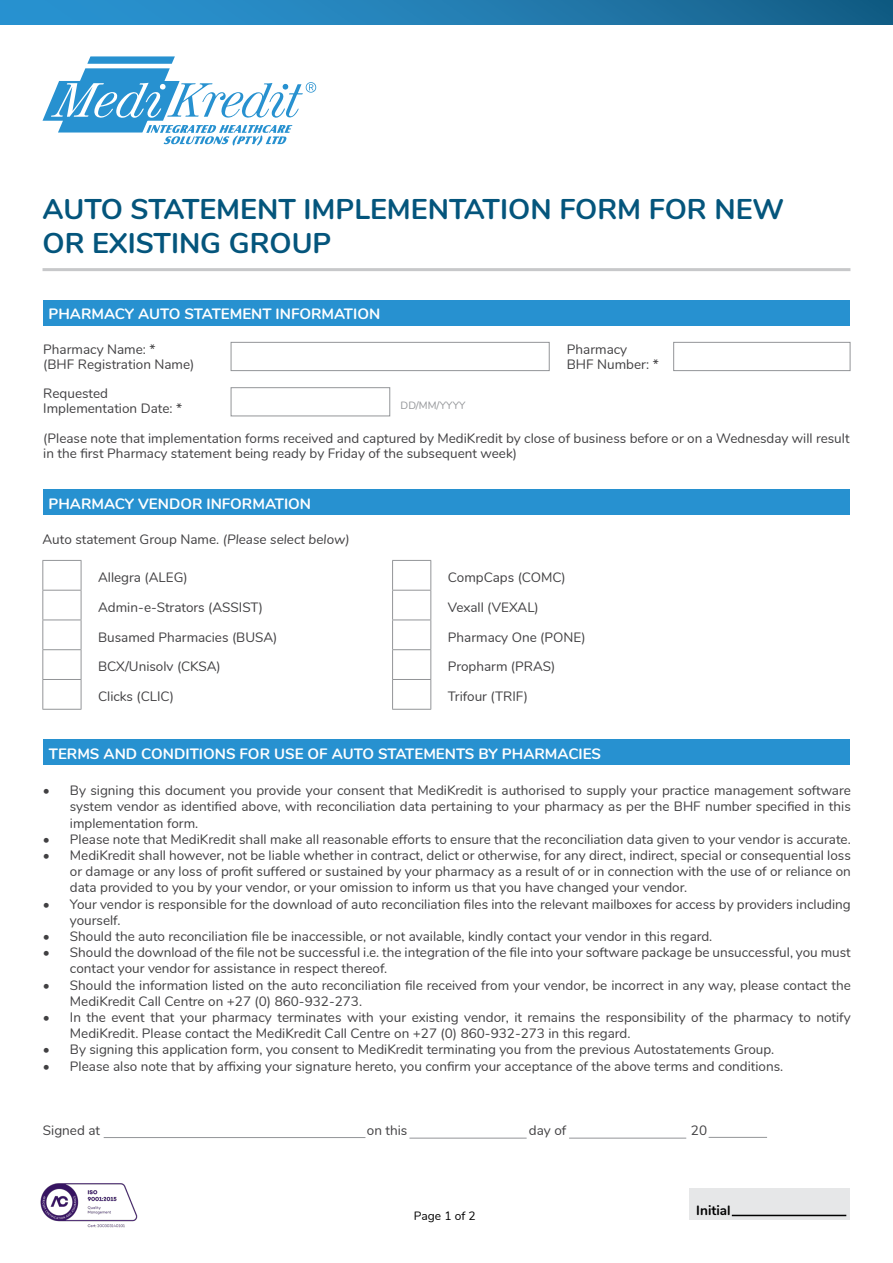
<style>
.page{position:relative;width:893px;height:1263px;background:#fff}
.page>*{position:absolute;margin:0;border:0;box-sizing:border-box;transform-origin:0 0}
.t1{font:700 28.5px/34.5px "Nunito";color:#04557c}
.t2{font:700 15px "Nunito";color:#fff}
.t3{font:13.5px/16.2px "Nunito";color:#414042}
.t4{font:700 13.5px "Nunito";color:#000}
.t5{font:12px "Nunito";color:#000}
.t6{font:10.5px "Nunito";letter-spacing:.005em;color:#939598}
.s1{font-style:italic}
</style>
<div class="page">
<div style="left:43px;top:300px;width:807px;height:26px;background:#2791d0"></div>
<div style="left:43px;top:490px;width:807px;height:25px;background:#2791d0"></div>
<hr style="left:43px;top:268px;width:807px;height:3px;background:#c7c8ca">
<svg style="left:43px;top:56px;width:273px;height:90px"></svg>
<div style="left:689px;top:1188px;width:161px;height:32px;background:#e6e7e8"></div>
<div style="left:231px;top:342px;width:319px;height:29px;border:1px solid #939598"></div>
<div style="left:231px;top:387px;width:159px;height:29px;border:1px solid #939598"></div>
<div style="left:673px;top:342px;width:177px;height:29px;border:1px solid #939598"></div>
<div style="left:0;top:0;width:893px;height:24px;background:linear-gradient(to right,#2d99d9,#176089)"></div>
<hr style="left:42px;top:560px;width:39px;height:1px;background:#939598">
<svg style="left:42px;top:561px;width:1px;height:29px"></svg>
<svg style="left:81px;top:561px;width:1px;height:29px"></svg>
<hr style="left:392px;top:560px;width:39px;height:1px;background:#939598">
<svg style="left:392px;top:561px;width:1px;height:29px"></svg>
<svg style="left:430px;top:561px;width:1px;height:29px"></svg>
<hr style="left:42px;top:590px;width:39px;height:1px;background:#939598">
<hr style="left:42px;top:590px;width:1px;height:30px;background:#939598">
<hr style="left:81px;top:590px;width:1px;height:30px;background:#939598">
<hr style="left:392px;top:590px;width:39px;height:1px;background:#939598">
<hr style="left:392px;top:590px;width:1px;height:30px;background:#939598">
<hr style="left:430px;top:590px;width:1px;height:30px;background:#939598">
<hr style="left:42px;top:620px;width:39px;height:1px;background:#939598">
<hr style="left:392px;top:620px;width:39px;height:1px;background:#939598">
<hr style="left:42px;top:649px;width:39px;height:1px;background:#939598">
<hr style="left:392px;top:649px;width:39px;height:1px;background:#939598">
<hr style="left:42px;top:679px;width:39px;height:1px;background:#939598">
<svg style="left:42px;top:620px;width:1px;height:89px"></svg>
<svg style="left:81px;top:620px;width:1px;height:89px"></svg>
<svg style="left:392px;top:620px;width:1px;height:89px"></svg>
<svg style="left:430px;top:620px;width:1px;height:89px"></svg>
<hr style="left:42px;top:709px;width:39px;height:1px;background:#939598">
<hr style="left:392px;top:679px;width:39px;height:1px;background:#939598">
<hr style="left:392px;top:709px;width:39px;height:1px;background:#939598">
<div style="left:44px;top:739px;width:806px;height:26px;background:#2791d0"></div>
<hr style="left:104px;top:1137px;width:261px;height:1px;background:#939598">
<hr style="left:409px;top:1138px;width:118px;height:1px;background:#939598">
<hr style="left:569px;top:1138px;width:117px;height:1px;background:#939598">
<hr style="left:709px;top:1137px;width:58px;height:1px;background:#939598">
<img style="left:40px;top:1183px;width:98px;height:45px">
<hr style="left:732px;top:1215px;width:114px;height:1px;background:#000">
<h1 class="t1" style="left:43px;top:190px;width:743px">AUTO STATEMENT IMPLEMENTATION FORM FOR NEW<br>OR EXISTING GROUP</h1>
<p class="t2" style="left:49px;top:303px;width:333px">PHARMACY AUTO STATEMENT INFORMATION</p>
<p class="t3" style="left:43px;top:341px;width:153px;line-height:15px">Pharmacy Name: *<br>(BHF Registration Name)</p>
<p class="t3" style="left:43px;top:385px;width:140px;line-height:15px">Requested<br>Implementation Date: *</p>
<p class="t3" style="left:43px;top:430px;width:808px;line-height:15px">(Please note that implementation forms received and captured by MediKredit by close of business before or on a Wednesday will result in the first Pharmacy statement being ready by Friday of the subsequent week)</p>
<p class="t3" style="left:567px;top:341px;width:93px;line-height:15px">Pharmacy<br>BHF Number: *</p>
<p class="t6" style="left:401px;top:397px;width:66px">DD/MM/YYYY</p>
<p class="t2" style="left:49px;top:492px;width:264px">PHARMACY VENDOR INFORMATION</p>
<p class="t3" style="left:42px;top:530px;width:309px">Auto statement Group Name. <span class="s1">(Please select below)</span></p>
<p class="t3" style="left:98px;top:569px;width:91px">Allegra (ALEG)</p>
<p class="t3" style="left:448px;top:569px;width:119px">CompCaps (COMC)</p>
<p class="t3" style="left:98px;top:598px;width:167px">Admin-e-Strators (ASSIST)</p>
<p class="t3" style="left:448px;top:598px;width:93px">Vexall (VEXAL)</p>
<p class="t3" style="left:98px;top:628px;width:181px">Busamed Pharmacies (BUSA)</p>
<p class="t3" style="left:448px;top:628px;width:139px">Pharmacy One (PONE)</p>
<p class="t3" style="left:98px;top:658px;width:124px">BCX/Unisolv (CKSA)</p>
<p class="t3" style="left:448px;top:658px;width:109px">Propharm (PRAS)</p>
<p class="t3" style="left:98px;top:688px;width:77px">Clicks (CLIC)</p>
<p class="t3" style="left:448px;top:688px;width:82px">Trifour (TRIF)</p>
<p class="t2" style="left:49px;top:742px;width:554px">TERMS AND CONDITIONS FOR USE OF AUTO STATEMENTS BY PHARMACIES</p>
<p class="t3" style="left:70px;top:782px;width:782px;text-align:justify;text-indent:-27px">• By signing this document you provide your consent that MediKredit is authorised to supply your practice management software system vendor as identified above, with reconciliation data pertaining to your pharmacy as per the BHF number specified in this implementation form.</p>
<p class="t3" style="left:43px;top:830px;width:809px">• Please note that MediKredit shall make all reasonable efforts to ensure that the reconciliation data given to your vendor is accurate.</p>
<p class="t3" style="left:70px;top:846px;width:782px;text-align:justify;text-indent:-27px">• MediKredit shall however, not be liable whether in contract, delict or otherwise, for any direct, indirect, special or consequential loss or damage or any loss of profit suffered or sustained by your pharmacy as a result of or in connection with the use of or reliance on data provided to you by your vendor, or your omission to inform us that you have changed your vendor.</p>
<p class="t3" style="left:70px;top:895px;width:782px;text-indent:-27px">• Your vendor is responsible for the download of auto reconciliation files into the relevant mailboxes for access by providers including yourself.</p>
<p class="t3" style="left:43px;top:927px;width:671px">• Should the auto reconciliation file be inaccessible, or not available, kindly contact your vendor in this regard.</p>
<p class="t3" style="left:70px;top:944px;width:782px;text-indent:-27px">• Should the download of the file not be successful i.e. the integration of the file into your software package be unsuccessful, you must contact your vendor for assistance in respect thereof.</p>
<p class="t3" style="left:70px;top:976px;width:782px;text-indent:-27px">• Should the information listed on the auto reconciliation file received from your vendor, be incorrect in any way, please contact the<br>MediKredit Call Centre on +27 (0) 860-932-273.</p>
<p class="t3" style="left:70px;top:1008px;width:782px;text-indent:-27px">• In the event that your pharmacy terminates with your existing vendor, it remains the responsibility of the pharmacy to notify<br>MediKredit. Please contact the MediKredit Call Centre on +27 (0) 860-932-273 in this regard.</p>
<p class="t3" style="left:43px;top:1041px;width:733px">• By signing this application form, you consent to MediKredit terminating you from the previous Autostatements Group.</p>
<p class="t3" style="left:43px;top:1057px;width:742px">• Please also note that by affixing your signature hereto, you confirm your acceptance of the above terms and conditions.</p>
<p class="t3" style="left:43px;top:1122px;width:59px">Signed at</p>
<p class="t3" style="left:367px;top:1122px;width:42px">on this</p>
<p class="t3" style="left:529px;top:1122px;width:39px">day of</p>
<p class="t3" style="left:691px;top:1122px;width:18px">20</p>
<p class="t5" style="left:414px;top:1207px;width:63px">Page 1 of 2</p>
<p class="t4" style="left:696px;top:1201px;width:36px">Initial</p>
</div>
